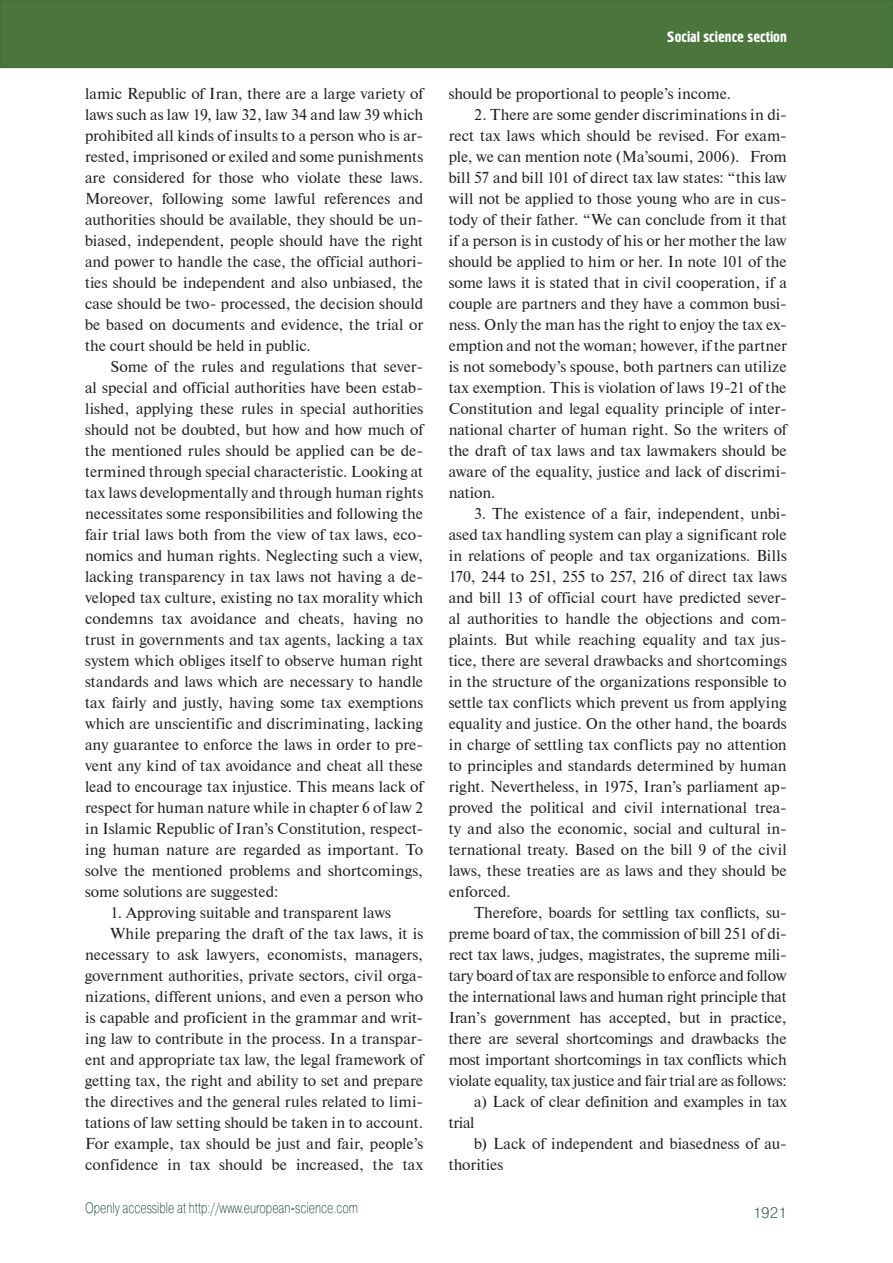
<style>
.page{position:relative;width:893px;height:1263px;background:#fff}
.page>*{position:absolute;margin:0;border:0;box-sizing:border-box;transform-origin:0 0}
.t1{font:15.75px/21px "Newton CTT";letter-spacing:-.01em;color:#231f20;text-align:justify}
.t2{font:15.75px "Newton CTT";letter-spacing:.01em;color:#231f20}
.t3{font:15px "Pragmatica Light C";color:#0b3e20;scale:.75 1}
.t4{font:15px "Hermes C";color:#fff}
.t5{font:15px "Pragmatica Light C";color:#0b3e20}
</style>
<div class="page">
<div style="left:1px;top:1px;width:891px;height:66px;background:#4b763b"></div>
<div style="left:0;top:0;width:893px;height:68px;border:2px solid #427235"></div>
<p class="t1" style="left:85px;top:83px;width:340px">lamic Republic of Iran, there are a large variety of laws such as law 19, law 32, law 34 and law 39 which prohibited all kinds of insults to a person who is ar&shy;rested, imprisoned or exiled and some punishments are considered for those who violate these laws.<br>Moreover, following some lawful references and authorities should be available, they should be un&shy;biased, independent, people should have the right and power to handle the case, the official authori&shy;ties should be independent and also unbiased, the case should be two- processed, the decision should be based on documents and evidence, the trial or the court should be held in public.</p>
<p class="t1" style="left:85px;top:356px;width:340px;text-indent:26px">Some of the rules and regulations that sever&shy;al special and official authorities have been estab&shy;lished, applying these rules in special authorities should not be doubted, but how and how much of the mentioned rules should be applied can be de&shy;termined through special characteristic. Looking at tax laws developmentally and through human rights necessitates some responsibilities and following the fair trial laws both from the view of tax laws, eco&shy;nomics and human rights. Neglecting such a view, lacking transparency in tax laws not having a de&shy;veloped tax culture, existing no tax morality which condemns tax avoidance and cheats, having no trust in governments and tax agents, lacking a tax system which obliges itself to observe human right standards and laws which are necessary to handle tax fairly and justly, having some tax exemptions which are unscientific and discriminating, lacking any guarantee to enforce the laws in order to pre&shy;vent any kind of tax avoidance and cheat all these lead to encourage tax injustice. This means lack of respect for human nature while in chapter 6 of law 2 in Islamic Republic of Iran’s Constitution, respect&shy;ing human nature are regarded as important. To solve the mentioned problems and shortcomings, some solutions are suggested:</p>
<p class="t1" style="left:111px;top:902px;width:282px">1. Approving suitable and transparent laws</p>
<p class="t2" style="left:111px;top:925px;width:314px">While preparing the draft of the tax laws, it is</p>
<p class="t2" style="left:85px;top:946px;width:340px">necessary to ask lawyers, economists, managers,</p>
<p class="t1" style="left:85px;top:965px;width:340px">government authorities, private sectors, civil orga-</p>
<p class="t1" style="left:85px;top:986px;width:340px">nizations, different unions, and even a person who</p>
<p class="t1" style="left:85px;top:1007px;width:340px">is capable and proficient in the grammar and writ-</p>
<p class="t1" style="left:85px;top:1028px;width:340px">ing law to contribute in the process. In a transpar-</p>
<p class="t1" style="left:85px;top:1049px;width:340px">ent and appropriate tax law, the legal framework of</p>
<p class="t2" style="left:85px;top:1072px;width:340px">getting tax, the right and ability to set and prepare</p>
<p class="t1" style="left:85px;top:1091px;width:340px">the directives and the general rules related to limi-</p>
<p class="t1" style="left:85px;top:1112px;width:340px">tations of law setting should be taken in to account.</p>
<p class="t1" style="left:85px;top:1133px;width:340px">For example, tax should be just and fair, people’s</p>
<p class="t1" style="left:85px;top:1154px;width:340px">confidence in tax should be increased, the tax</p>
<p class="t3" style="left:85px;top:1202px;width:365px">Openly accessible at http://www.european-science.com</p>
<p class="t4" style="left:667px;top:32px;width:121px">Social science section</p>
<p class="t1" style="left:449px;top:83px;width:284px">should be proportional to people’s income.</p>
<p class="t1" style="left:449px;top:104px;width:340px;text-indent:26px">2. There are some gender discriminations in di&shy;rect tax laws which should be revised. For exam&shy;ple, we can mention note (Ma’soumi, 2006). From bill 57 and bill 101 of direct tax law states: “this law will not be applied to those young who are in cus&shy;tody of their father. “We can conclude from it that if a person is in custody of his or her mother the law should be applied to him or her. In note 101 of the some laws it is stated that in civil cooperation, if a couple are partners and they have a common busi&shy;ness. Only the man has the right to enjoy the tax ex&shy;emption and not the woman; however, if the partner is not somebody’s spouse, both partners can utilize tax exemption. This is violation of laws 19-21 of the Constitution and legal equality principle of inter&shy;national charter of human right. So the writers of the draft of tax laws and tax lawmakers should be aware of the equality, justice and lack of discrimi&shy;nation.</p>
<p class="t1" style="left:449px;top:503px;width:340px;text-indent:26px">3. The existence of a fair, independent, unbi&shy;ased tax handling system can play a significant role in relations of people and tax organizations. Bills 170, 244 to 251, 255 to 257, 216 of direct tax laws and bill 13 of official court have predicted sever&shy;al authorities to handle the objections and com&shy;plaints. But while reaching equality and tax jus&shy;tice, there are several drawbacks and shortcomings in the structure of the organizations responsible to settle tax conflicts which prevent us from applying equality and justice. On the other hand, the boards in charge of settling tax conflicts pay no attention to principles and standards determined by human right. Nevertheless, in 1975, Iran’s parliament ap&shy;proved the political and civil international trea&shy;ty and also the economic, social and cultural in&shy;ternational treaty. Based on the bill 9 of the civil laws, these treaties are as laws and they should be enforced.</p>
<p class="t1" style="left:474px;top:902px;width:314px">Therefore, boards for settling tax conflicts, su-</p>
<p class="t1" style="left:449px;top:923px;width:340px">preme board of tax, the commission of bill 251 of di-</p>
<p class="t1" style="left:449px;top:944px;width:340px">rect tax laws, judges, magistrates, the supreme mili-</p>
<p class="t1" style="left:449px;top:965px;width:340px">tary board of tax are responsible to enforce and follow</p>
<p class="t1" style="left:449px;top:986px;width:340px">the international laws and human right principle that</p>
<p class="t1" style="left:449px;top:1007px;width:340px">Iran’s government has accepted, but in practice,</p>
<p class="t1" style="left:449px;top:1028px;width:340px">there are several shortcomings and drawbacks the</p>
<p class="t1" style="left:449px;top:1049px;width:340px">most important shortcomings in tax conflicts which</p>
<p class="t1" style="left:449px;top:1070px;width:340px">violate equality, tax justice and fair trial are as follows:</p>
<p class="t1" style="left:474px;top:1091px;width:314px">a) Lack of clear definition and examples in tax</p>
<p class="t1" style="left:449px;top:1112px;width:27px">trial</p>
<p class="t1" style="left:474px;top:1133px;width:314px">b) Lack of independent and biasedness of au-</p>
<p class="t1" style="left:449px;top:1154px;width:56px">thorities</p>
<p class="t5" style="left:753px;top:1208px;width:35px">1921</p>
</div>
